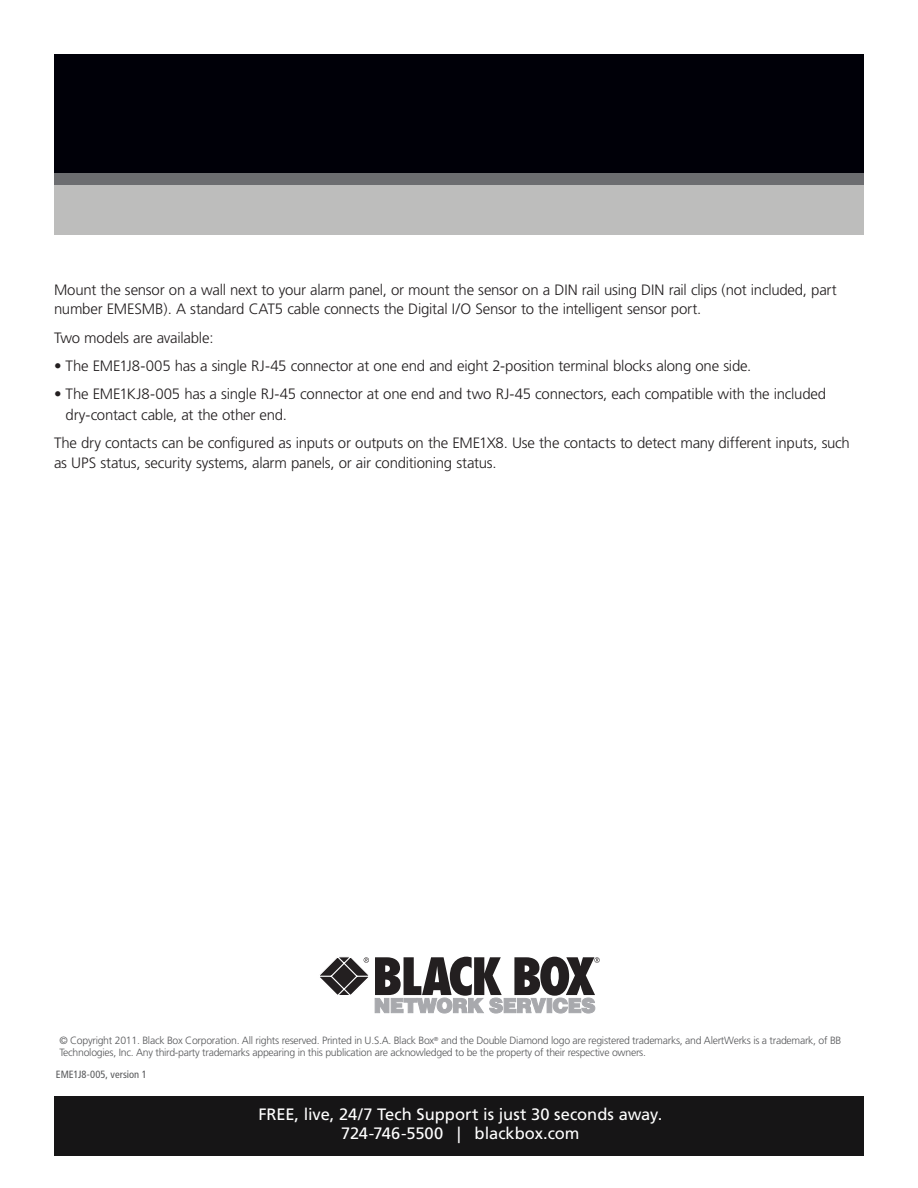
<style>
.page{position:relative;width:918px;height:1188px;background:#fff}
.page>*{position:absolute;margin:0;border:0;box-sizing:border-box;transform-origin:0 0}
.t1{font:16.5px/19.8px "Frutiger";color:#fff;text-align:center}
.t2{font:300 15px/19.5px "Frutiger";letter-spacing:-.015em;color:#231f20}
.t3{font:300 10.5px/12px "Frutiger";letter-spacing:-.025em;color:#57585a}
.t4{font:condensed 10.5px "Frutiger";letter-spacing:.005em;color:#57585a}
</style>
<div class="page">
<div style="left:54px;top:54px;width:810px;height:120px;background:#000008"></div>
<div style="left:54px;top:185px;width:810px;height:50px;background:#bdbdbc"></div>
<div style="left:54px;top:173px;width:810px;height:12px;background:#6c6d70"></div>
<svg style="left:320px;top:956px;width:280px;height:57px"></svg>
<div style="left:54px;top:1096px;width:810px;height:60px;background:#161516"></div>
<p class="t2" style="left:54px;top:280px;width:784px">Mount the sensor on a wall next to your alarm panel, or mount the sensor on a DIN rail using DIN rail clips (not included, part number EMESMB). A standard CAT5 cable connects the Digital I/O Sensor to the intelligent sensor port.</p>
<p class="t2" style="left:54px;top:328px;width:161px">Two models are available:</p>
<p class="t2" style="left:54px;top:356px;width:699px">• The EME1J8-005 has a single RJ-45 connector at one end and eight 2-position terminal blocks along one side.</p>
<p class="t2" style="left:66px;top:383px;width:762px;line-height:21px;text-indent:-12px">• The EME1KJ8-005 has a single RJ-45 connector at one end and two RJ-45 connectors, each compatible with the included dry-contact cable, at the other end.</p>
<p class="t2" style="left:54px;top:433px;width:798px">The dry contacts can be configured as inputs or outputs on the EME1X8. Use the contacts to detect many different inputs, such as UPS status, security systems, alarm panels, or air conditioning status.</p>
<p class="t3" style="left:59px;top:1035px;width:784px">© Copyright 2011. Black Box Corporation. All rights reserved. Printed in U.S.A. Black Box<sup>®</sup> and the Double Diamond logo are registered trademarks, and AlertWerks is a trademark, of BB<br>Technologies, Inc. Any third-party trademarks appearing in this publication are acknowledged to be the property of their respective owners.</p>
<p class="t4" style="left:56px;top:1068px;width:92px">EME1J8-005, version 1</p>
<p class="t1" style="left:258px;top:1104px;width:405px">FREE, live, 24/7 Tech Support is just 30 seconds away.<br>724-746-5500 | blackbox.com</p>
</div>
